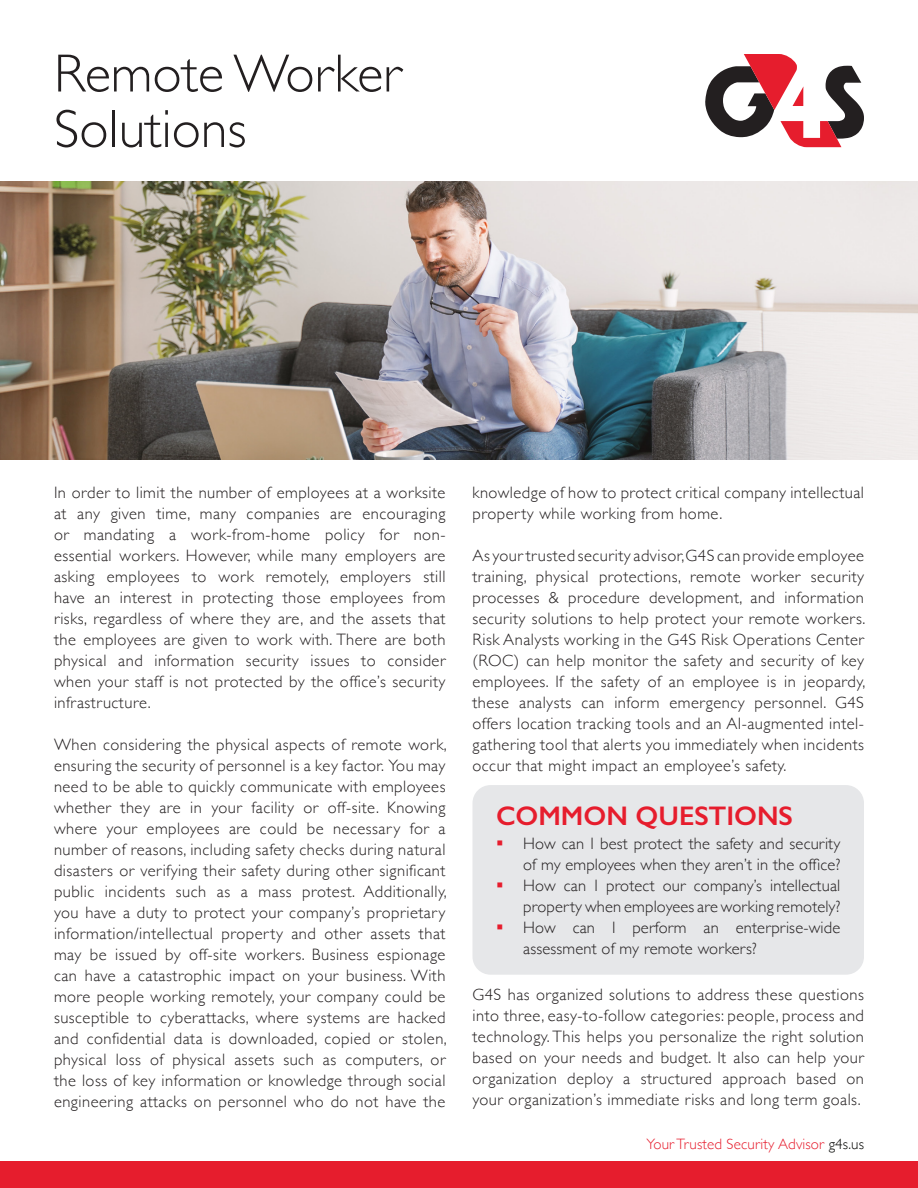
<style>
.page{position:relative;width:918px;height:1188px;background:#fff}
.page>*{position:absolute;margin:0;border:0;box-sizing:border-box;transform-origin:0 0}
.Page_Title{font:300 54px "Gill Sans";color:#231f20}
.Common_Questions{font:600 27px "Gill Sans";color:#e61d2d}
.t1{font:300 16.5px/21px "Gill Sans";letter-spacing:.03em;color:#231f20;text-align:justify}
.t2{font:300 16.5px/21px "Gill Sans";letter-spacing:.01em;color:#231f20}
.t3{font:300 15px "Gill Sans";letter-spacing:.01em;color:#e61d2d}
.s1{color:#040503}
</style>
<div class="page">
<img style="left:0;top:181px;width:918px;height:279px">
<svg style="left:705px;top:54px;width:159px;height:93px"></svg>
<div style="left:0;top:1161px;width:918px;height:27px;background:#e61d2d"></div>
<div style="left:472px;top:785px;width:392px;height:190px;background:#e6e7e9;border-radius:18px"></div>
<p class="Page_Title" style="left:54px;top:31px;width:349px">Remote Worker</p>
<p class="Page_Title" style="left:54px;top:87px;width:194px">Solutions</p>
<p class="t1" style="left:54px;top:481px;width:393px">In order to limit the number of employees at a worksite at any given time, many companies are encouraging or mandating a work-from-home policy for non&shy;essential workers. However, while many employers are asking employees to work remotely, employers still have an interest in protecting those employees from risks, regardless of where they are, and the assets that the employees are given to work with. There are both physical and information security issues to consider when your staff is not protected by the office’s security infrastructure.</p>
<p class="t1" style="left:54px;top:733px;width:394px">When considering the physical aspects of remote work, ensuring the security of personnel is a key factor. You may need to be able to quickly communicate with employees whether they are in your facility or off-site. Knowing where your employees are could be necessary for a number of reasons, including safety checks during natural disasters or verifying their safety during other significant public incidents such as a mass protest. Additionally, you have a duty to protect your company’s proprietary information/intellectual property and other assets that may be issued by off-site workers. Business espionage can have a catastrophic impact on your business. With more people working remotely, your company could be susceptible to cyberattacks, where systems are hacked and confidential data is downloaded, copied or stolen, physical loss of physical assets such as computers, or the loss of key information or knowledge through social engineering attacks on personnel who do not have the</p>
<p class="t1" style="left:472px;top:481px;width:393px">knowledge of how to protect critical company intellectual property while working from home.</p>
<p class="t1" style="left:472px;top:544px;width:394px">As your trusted security advisor, G4S can provide employee training, physical protections, remote worker security processes &amp; procedure development, and information security solutions to help protect your remote workers.<br>Risk Analysts working in the G4S Risk Operations Center (ROC) can help monitor the safety and security of key employees. If the safety of an employee is in jeopardy, these analysts can inform emergency personnel. G4S offers location tracking tools and an AI-augmented intel&shy;gathering tool that alerts you immediately when incidents occur that might impact an employee’s safety.</p>
<p class="Common_Questions" style="left:496px;top:800px;width:298px">COMMON QUESTIONS</p>
<p class="t2" style="left:523px;top:832px;width:319px">How can I best protect the safety and security of my employees when they aren’t in the office?</p>
<p class="t2" style="left:523px;top:874px;width:319px">How can I protect our company’s intellectual property when employees are working remotely?</p>
<p class="t2" style="left:523px;top:916px;width:319px">How can I perform an enterprise-wide assessment of my remote workers?</p>
<p class="t1" style="left:472px;top:984px;width:393px">G4S has organized solutions to address these questions into three, easy-to-follow categories: people, process and technology. This helps you personalize the right solution based on your needs and budget. It also can help your organization deploy a structured approach based on your organization’s immediate risks and long term goals.</p>
<p class="t3" style="left:647px;top:1133px;width:219px">Your Trusted Security Advisor <span class="s1">g4s.us</span></p>
</div>
